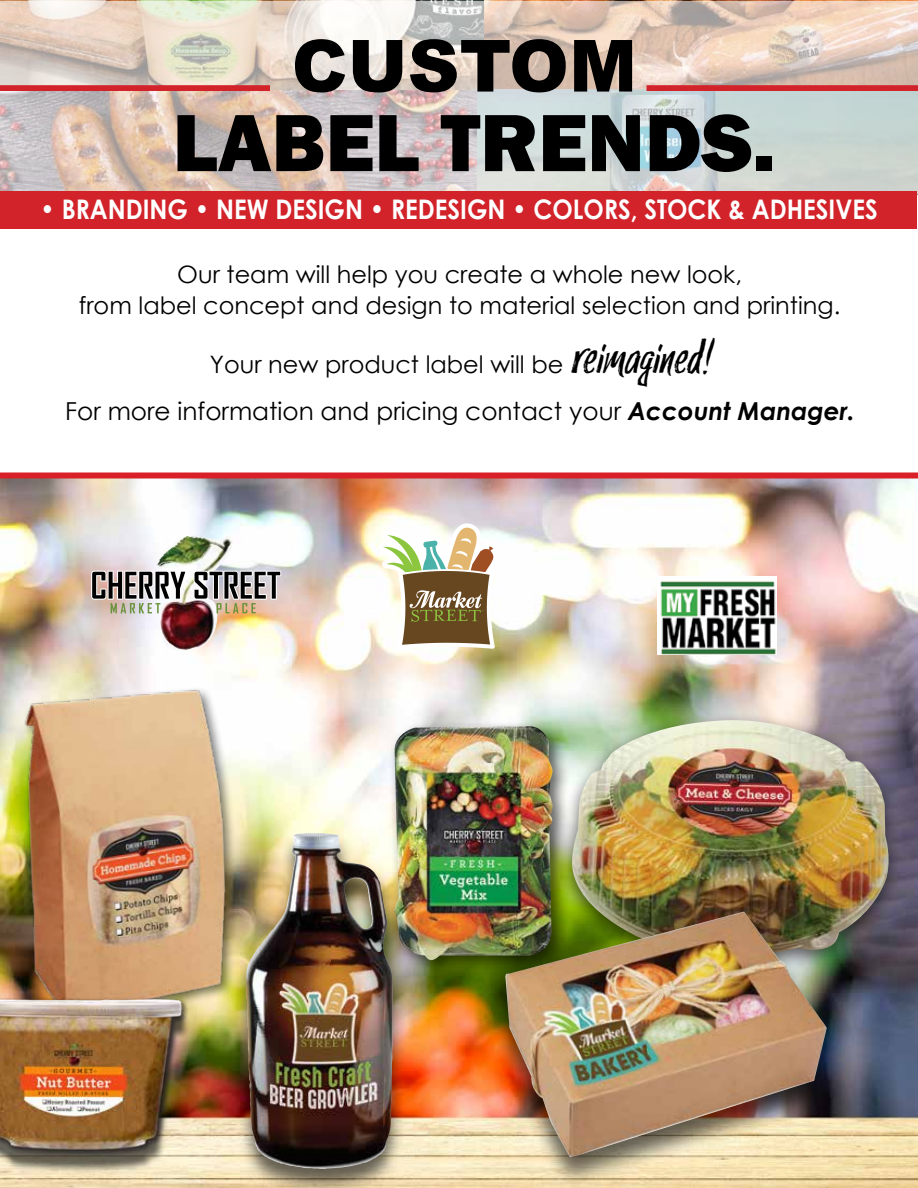
<style>
.page{position:relative;width:918px;height:1188px;background:#fff}
.page>*{position:absolute;margin:0;border:0;box-sizing:border-box;transform-origin:0 0}
.t1{font:800 84px "Franklin Gothic";color:#000}
.t2{font:900 72px "Arial";color:#000}
.t3{font:700 27px "Century Gothic";color:#fff;scale:.9 1}
.t4{font:24.75px "Century Gothic";color:#000}
.t5{font:24px/31.5px "Century Gothic";color:#000;text-align:center}
.s1{font-weight:400}
.s2{font-family:"Trailmade";font-style:italic;font-size:45px}
.s3{font-weight:700;font-style:italic}
</style>
<div class="page">
<img style="left:0;top:0;width:918px;height:2px">
<svg style="left:0;top:2px;width:918px;height:192px;background:#d7cec6"></svg>
<div style="left:0;top:85px;width:270px;height:6px;background:#d2232a"></div>
<img style="left:0;top:478px;width:918px;height:710px">
<div style="left:557px;top:711px;width:347px;height:269px;background:#000;opacity:.6"></div>
<img style="left:572px;top:720px;width:322px;height:240px">
<div style="left:388px;top:720px;width:183px;height:258px;background:#000;opacity:.62"></div>
<img style="left:394px;top:726px;width:159px;height:234px">
<img style="left:158px;top:535px;width:75px;height:116px">
<svg style="left:90px;top:569px;width:192px;height:44px;background:#9b948e"></svg>
<img style="left:161px;top:596px;width:54px;height:54px">
<img style="left:157px;top:536px;width:66px;height:30px">
<img style="left:1px;top:676px;width:253px;height:359px">
<div style="left:0;top:1009px;width:191px;height:165px;background:#000;opacity:.6"></div>
<img style="left:0;top:974px;width:205px;height:190px">
<div style="left:233px;top:833px;width:174px;height:355px;background:#000;opacity:.6"></div>
<img style="left:246px;top:833px;width:147px;height:336px">
<div style="left:490px;top:913px;width:352px;height:275px;background:#000;opacity:.6"></div>
<img style="left:505px;top:912px;width:322px;height:245px">
<div style="left:0;top:472px;width:918px;height:6px;background:#d92028"></div>
<svg style="left:378px;top:523px;width:120px;height:126px"></svg>
<div style="left:1px;top:191px;width:916px;height:37px;background:#d2232a"></div>
<div style="left:647px;top:85px;width:271px;height:6px;background:#d2232a"></div>
<img style="left:658px;top:577px;width:118px;height:78px">
<h2 class="t2" style="left:292px;top:14px;width:347px">CUSTOM</h2>
<h1 class="t1" style="left:173px;top:89px;width:605px">LABEL TRENDS.</h1>
<p class="t3" style="left:40px;top:188px;width:932px"><span class="s1">•</span> BRANDING • NEW DESIGN • REDESIGN • COLORS, STOCK &amp; ADHESIVES</p>
<p class="t5" style="left:79px;top:258px;width:763px">Our team will help you create a whole new look,<br>from label concept and design to material selection and printing.</p>
<p class="t5" style="left:210px;top:348px;width:515px">Your new product label will be <span class="s2">reimagined!</span></p>
<p class="t4" style="left:65px;top:394px;width:791px">For more information and pricing contact your <span class="s3">Account Manager.</span></p>
</div>
